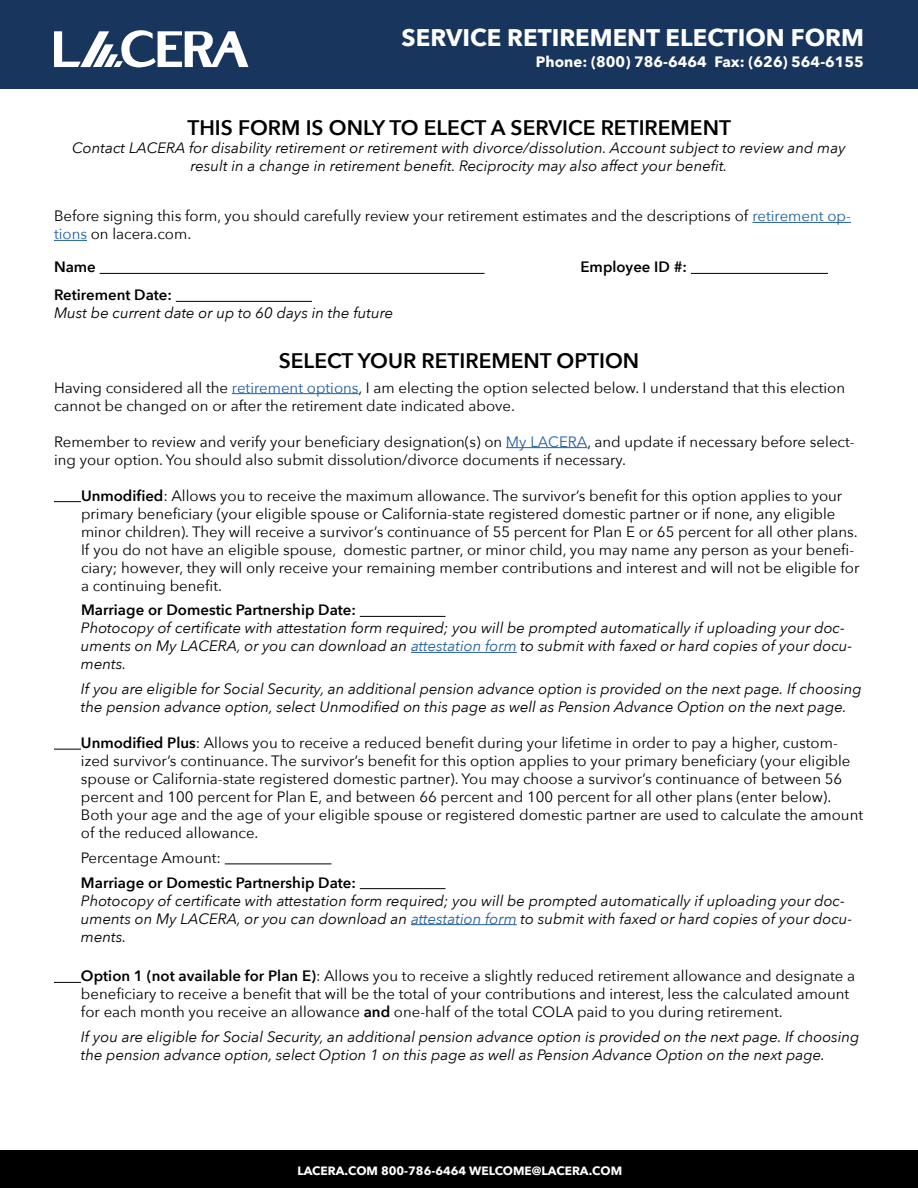
<style>
.page{position:relative;width:918px;height:1188px;background:#fff}
.page>*{position:absolute;margin:0;border:0;box-sizing:border-box;transform-origin:0 0}
.t1{font:700 24px "Avenir Next";color:#fff}
.t2{font:600 21px "Avenir Next";color:#000}
.t3{font:15px/18px "Avenir Next";color:#000}
.t4{font:italic 15px/18px "Avenir Next";color:#000}
.t5{font:600 15px "Avenir Next";color:#000}
.t6{font:700 15px "Avenir Next";color:#fff}
.t7{font:700 12px "Avenir Next";color:#fff}
.s1{color:#215e9e}
.s2{font-weight:600}
</style>
<div class="page">
<div style="left:0;top:1151px;width:918px;height:37px;background:#000"></div>
<div style="left:0;top:0;width:918px;height:89px;background:#18355e"></div>
<hr style="left:752px;top:222px;width:99px;height:1px;background:#215e9e">
<hr style="left:54px;top:240px;width:33px;height:1px;background:#215e9e">
<hr style="left:100px;top:273px;width:384px;height:1px;background:#000">
<hr style="left:691px;top:273px;width:137px;height:1px;background:#000">
<hr style="left:176px;top:301px;width:136px;height:1px;background:#000">
<hr style="left:232px;top:393px;width:127px;height:1px;background:#215e9e">
<hr style="left:506px;top:447px;width:81px;height:1px;background:#215e9e">
<svg style="left:54px;top:501px;width:27px;height:1px"></svg>
<hr style="left:360px;top:616px;width:86px;height:1px;background:#000">
<hr style="left:411px;top:652px;width:106px;height:1px;background:#215e9e">
<svg style="left:54px;top:749px;width:27px;height:1px"></svg>
<hr style="left:225px;top:864px;width:106px;height:1px;background:#000">
<hr style="left:360px;top:888px;width:86px;height:1px;background:#000">
<hr style="left:411px;top:924px;width:106px;height:1px;background:#215e9e">
<svg style="left:54px;top:982px;width:27px;height:1px"></svg>
<svg style="left:54px;top:30px;width:194px;height:38px"></svg>
<h1 class="t1" style="left:402px;top:17px;width:464px">SERVICE RETIREMENT ELECTION FORM</h1>
<p class="t6" style="left:536px;top:49px;width:330px">Phone: (800) 786-6464 Fax: (626) 564-6155</p>
<h2 class="t2" style="left:187px;top:110px;width:545px">THIS FORM IS ONLY TO ELECT A SERVICE RETIREMENT</h2>
<p class="t4" style="left:72px;top:139px;width:775px;text-align:center">Contact LACERA for disability retirement or retirement with divorce/dissolution. Account subject to review and may result in a change in retirement benefit. Reciprocity may also affect your benefit.</p>
<p class="t3" style="left:54px;top:206px;width:798px">Before signing this form, you should carefully review your retirement estimates and the descriptions of <span class="s1">retirement op&shy;tions</span> on lacera.com.</p>
<p class="t5" style="left:54px;top:254px;width:43px">Name</p>
<p class="t5" style="left:581px;top:254px;width:108px">Employee ID #:</p>
<p class="t5" style="left:54px;top:282px;width:120px">Retirement Date:</p>
<p class="t4" style="left:54px;top:303px;width:341px">Must be current date or up to 60 days in the future</p>
<h2 class="t2" style="left:279px;top:342px;width:362px">SELECT YOUR RETIREMENT OPTION</h2>
<p class="t3" style="left:54px;top:378px;width:793px">Having considered all the <span class="s1">retirement options</span>, I am electing the option selected below. I understand that this election cannot be changed on or after the retirement date indicated above.</p>
<p class="t3" style="left:54px;top:432px;width:802px">Remember to review and verify your beneficiary designation(s) on <span class="s1">My LACERA</span>, and update if necessary before select&shy;ing your option. You should also submit dissolution/divorce documents if necessary.</p>
<p class="t3" style="left:81px;top:486px;width:780px"><span class="s2">Unmodified</span>: Allows you to receive the maximum allowance. The survivor’s benefit for this option applies to your primary beneficiary (your eligible spouse or California-state registered domestic partner or if none, any eligible minor children). They will receive a survivor’s continuance of 55 percent for Plan E or 65 percent for all other plans.<br>If you do not have an eligible spouse, domestic partner, or minor child, you may name any person as your benefi&shy;ciary; however, they will only receive your remaining member contributions and interest and will not be eligible for a continuing benefit.</p>
<p class="t5" style="left:81px;top:597px;width:277px">Marriage or Domestic Partnership Date:</p>
<p class="t4" style="left:81px;top:618px;width:773px">Photocopy of certificate with attestation form required; you will be prompted automatically if uploading your doc&shy;uments on My LACERA, or you can download an <span class="s1">attestation form</span> to submit with faxed or hard copies of your docu&shy;ments.</p>
<p class="t4" style="left:81px;top:679px;width:782px">If you are eligible for Social Security, an additional pension advance option is provided on the next page. If choosing the pension advance option, select Unmodified on this page as well as Pension Advance Option on the next page.</p>
<p class="t3" style="left:81px;top:733px;width:784px"><span class="s2">Unmodified Plus</span>: Allows you to receive a reduced benefit during your lifetime in order to pay a higher, custom&shy;ized survivor’s continuance. The survivor’s benefit for this option applies to your primary beneficiary (your eligible spouse or California-state registered domestic partner). You may choose a survivor’s continuance of between 56 percent and 100 percent for Plan E, and between 66 percent and 100 percent for all other plans (enter below).<br>Both your age and the age of your eligible spouse or registered domestic partner are used to calculate the amount of the reduced allowance.</p>
<p class="t3" style="left:81px;top:848px;width:142px">Percentage Amount:</p>
<p class="t5" style="left:81px;top:869px;width:277px">Marriage or Domestic Partnership Date:</p>
<p class="t4" style="left:81px;top:891px;width:773px">Photocopy of certificate with attestation form required; you will be prompted automatically if uploading your doc&shy;uments on My LACERA, or you can download an <span class="s1">attestation form</span> to submit with faxed or hard copies of your docu&shy;ments.</p>
<p class="t3" style="left:81px;top:966px;width:776px"><span class="s2">Option 1 (not available for Plan E)</span>: Allows you to receive a slightly reduced retirement allowance and designate a beneficiary to receive a benefit that will be the total of your contributions and interest, less the calculated amount for each month you receive an allowance <span class="s2">and</span> one-half of the total COLA paid to you during retirement.</p>
<p class="t4" style="left:81px;top:1027px;width:780px">If you are eligible for Social Security, an additional pension advance option is provided on the next page. If choosing the pension advance option, select Option 1 on this page as well as Pension Advance Option on the next page.</p>
<p class="t7" style="left:297px;top:1161px;width:326px">LACERA.COM 800-786-6464 WELCOME@LACERA.COM</p>
</div>
